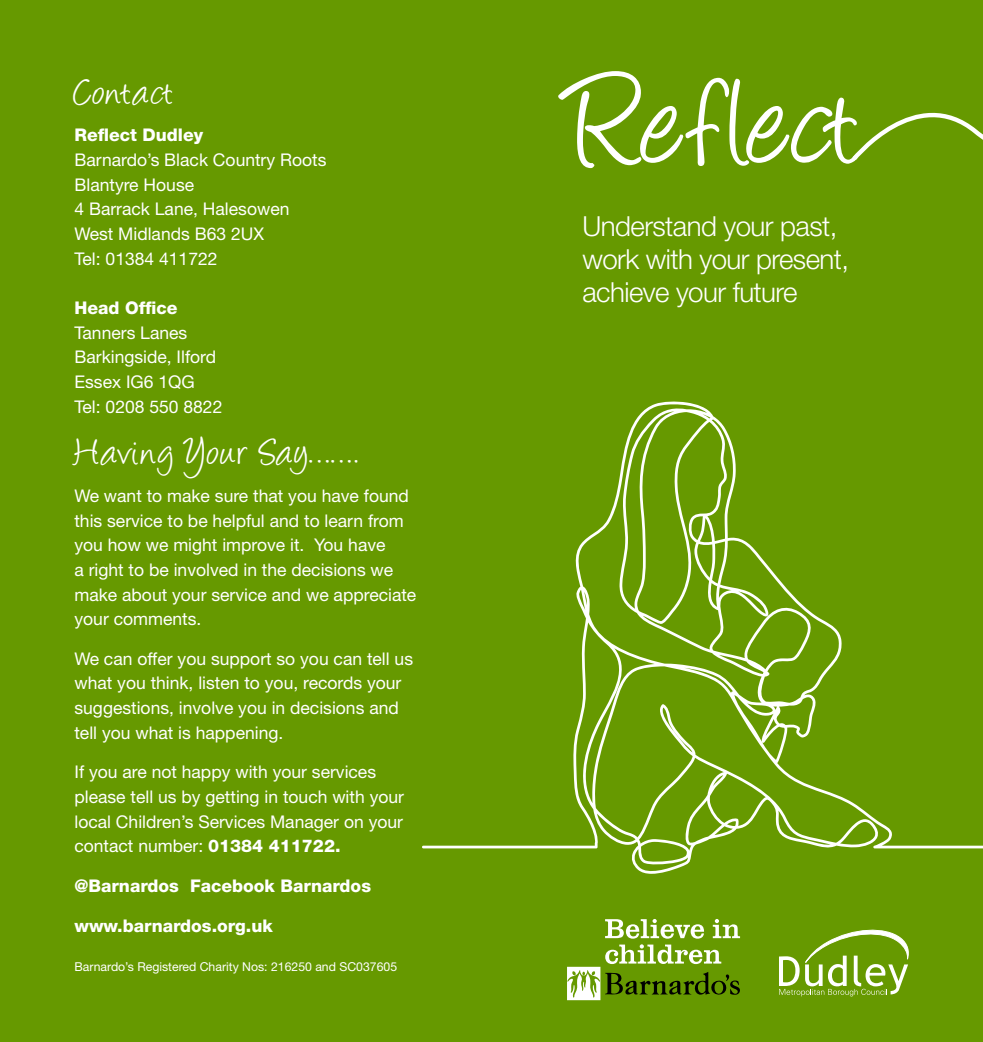
<style>
.page{position:relative;width:983px;height:1042px;background:#fff}
.page>*{position:absolute;margin:0;border:0;box-sizing:border-box;transform-origin:0 0}
.t1{font:141.22px "Angelina";letter-spacing:.015em;color:#fff}
.t2{font:42px "Angelina";letter-spacing:.045em;color:#fff}
.t3{font:300 27.65px/33.2px "Helvetica Neue";letter-spacing:-.02em;color:#fff}
.t4{font:17.5px/24.7px "Helvetica Neue";color:#fff}
.t5{font:800 17.5px "Helvetica Neue";color:#fff}
.t6{font:12.25px "Helvetica Neue";color:#fff}
.s1{font-weight:800}
</style>
<div class="page">
<div style="left:0;top:0;width:982px;height:1042px;background:#690"></div>
<svg style="left:605px;top:919px;width:99px;height:19px"></svg>
<svg style="left:712px;top:919px;width:27px;height:19px"></svg>
<svg style="left:567px;top:944px;width:172px;height:56px"></svg>
<svg style="left:779px;top:929px;width:130px;height:67px"></svg>
<svg style="left:853px;top:112px;width:129px;height:48px"></svg>
<svg style="left:422px;top:401px;width:560px;height:473px"></svg>
<h2 class="t2" style="left:74px;top:74px;width:100px">Contact</h2>
<p class="t5" style="left:74px;top:125px;width:130px">Reflect Dudley</p>
<p class="t4" style="left:74px;top:147px;width:253px">Barnardo’s Black Country Roots<br>Blantyre House<br>4 Barrack Lane, Halesowen<br>West Midlands B63 2UX<br>Tel: 01384 411722</p>
<p class="t5" style="left:74px;top:297px;width:105px">Head Office</p>
<p class="t4" style="left:74px;top:320px;width:149px">Tanners Lanes<br>Barkingside, Ilford<br>Essex IG6 1QG<br>Tel: 0208 550 8822</p>
<h2 class="t2" style="left:74px;top:435px;width:285px">Having Your Say…….</h2>
<p class="t4" style="left:74px;top:483px;width:343px">We want to make sure that you have found this service to be helpful and to learn from you how we might improve it. You have<br>a right to be involved in the decisions we make about your service and we appreciate your comments.</p>
<p class="t4" style="left:74px;top:646px;width:340px">We can offer you support so you can tell us what you think, listen to you, records your suggestions, involve you in decisions and tell you what is happening.</p>
<p class="t4" style="left:74px;top:759px;width:331px">If you are not happy with your services please tell us by getting in touch with your local Children’s Services Manager on your contact number: <span class="s1">01384 411722.</span></p>
<p class="t5" style="left:74px;top:875px;width:298px">@Barnardos Facebook Barnardos</p>
<p class="t5" style="left:74px;top:915px;width:200px">www.barnardos.org.uk</p>
<p class="t6" style="left:74px;top:959px;width:324px">Barnardo’s Registered Charity Nos: 216250 and SC037605</p>
<h1 class="t1" style="left:566px;top:64px;width:294px">Reflect</h1>
<h3 class="t3" style="left:582px;top:208px;width:268px">Understand your past, work with your present, achieve your future</h3>
</div>
